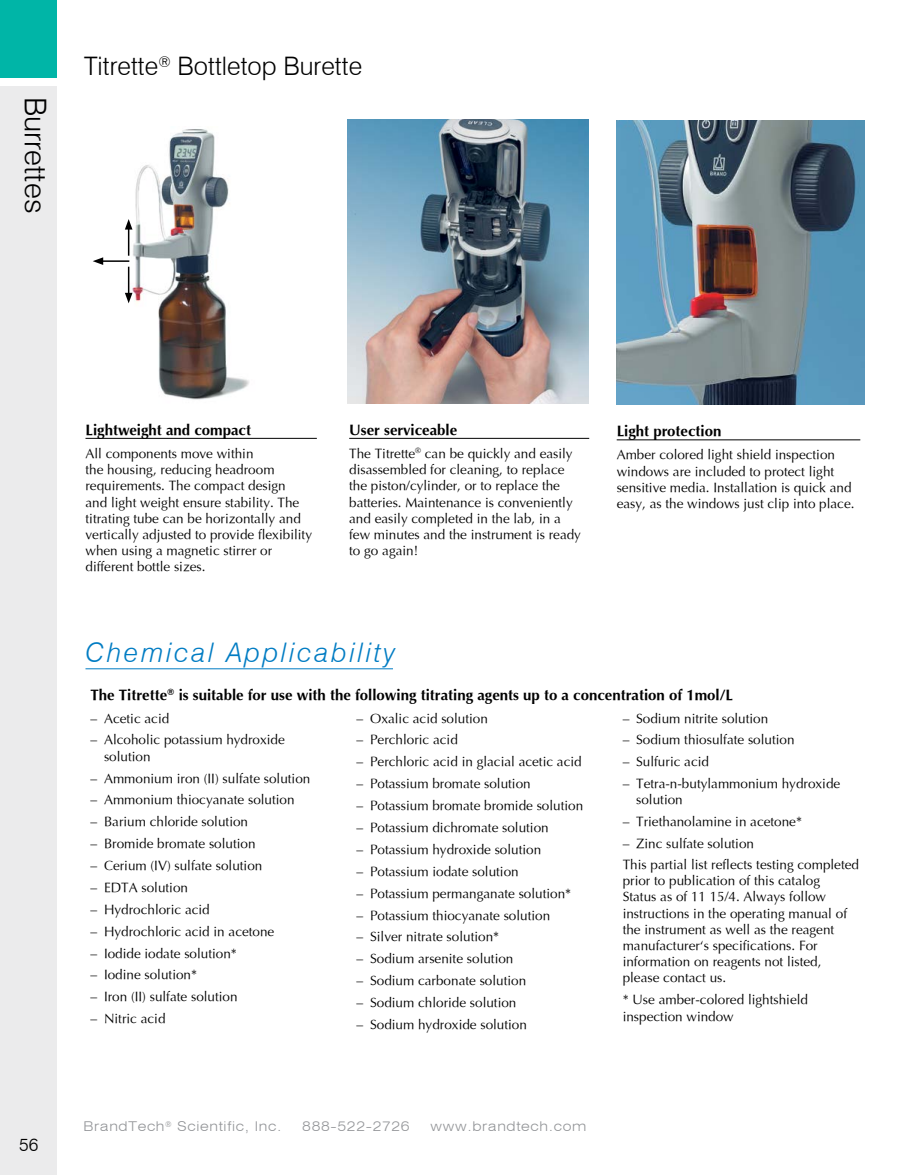
<style>
.page{position:relative;width:918px;height:1175px;background:#fff}
.page>*{position:absolute;margin:0;border:0;box-sizing:border-box;transform-origin:0 0}
.t1{font:300 30px "Swiss 721 BT";color:#000}
.t2{font:italic 300 27px "Swiss 721 BT";letter-spacing:.1em;color:#007cc3}
.t3{font:300 25.5px "Swiss 721 BT";color:#000}
.t4{font:300 18px "Swiss 721 BT";color:#000}
.t5{font:700 15px "Optima";color:#000}
.t6{font:13.5px/16.2px "Optima";color:#000}
.t7{font:300 expanded 13.5px "Swiss 721 BT";letter-spacing:.05em;color:#939598}
</style>
<div class="page">
<div style="left:0;top:0;width:57px;height:78px;background:#00b5a7"></div>
<div style="left:0;top:86px;width:57px;height:1088px;background:#ebebec"></div>
<hr style="left:86px;top:668px;width:307px;height:1px;background:#007cc3">
<img style="left:103px;top:129px;width:146px;height:271px">
<hr style="left:86px;top:438px;width:231px;height:1px;background:#000">
<img style="left:347px;top:119px;width:241px;height:284px">
<img style="left:617px;top:120px;width:247px;height:284px">
<hr style="left:349px;top:438px;width:240px;height:1px;background:#000">
<hr style="left:617px;top:439px;width:243px;height:1px;background:#000">
<svg style="left:125px;top:219px;width:7px;height:37px"></svg>
<svg style="left:125px;top:267px;width:7px;height:36px"></svg>
<hr style="left:101px;top:260px;width:28px;height:2px;background:#000">
<svg style="left:93px;top:257px;width:10px;height:8px"></svg>
<h1 class="t1" style="left:54px;top:97px;width:118px;rotate:90deg">Burrettes</h1>
<h3 class="t3" style="left:84px;top:50px;width:280px">Titrette<sup>®</sup> Bottletop Burette</h3>
<h3 class="t4" style="left:19px;top:1133px;width:21px">56</h3>
<p class="t5" style="left:86px;top:421px;width:167px">Lightweight and compact</p>
<p class="t6" style="left:86px;top:445px;width:228px">All components move within<br>the housing, reducing headroom requirements. The compact design<br>and light weight ensure stability. The titrating tube can be horizontally and vertically adjusted to provide flexibility when using a magnetic stirrer or different bottle sizes.</p>
<p class="t5" style="left:349px;top:421px;width:110px">User serviceable</p>
<p class="t6" style="left:349px;top:445px;width:233px">The Titrette<sup>®</sup> can be quickly and easily disassembled for cleaning, to replace the piston/cylinder, or to replace the batteries. Maintenance is conveniently and easily completed in the lab, in a few minutes and the instrument is ready to go again!</p>
<p class="t5" style="left:617px;top:422px;width:106px">Light protection</p>
<p class="t6" style="left:617px;top:447px;width:239px">Amber colored light shield inspection windows are included to protect light sensitive media. Installation is quick and easy, as the windows just clip into place.</p>
<h2 class="t2" style="left:86px;top:636px;width:312px">Chemical Applicability</h2>
<p class="t5" style="left:91px;top:686px;width:644px">The Titrette<sup>®</sup> is suitable for use with the following titrating agents up to a concentration of 1mol/L</p>
<p class="t6" style="left:91px;top:710px;width:80px">– Acetic acid</p>
<p class="t6" style="left:104px;top:732px;width:182px;text-indent:-14px">– Alcoholic potassium hydroxide solution</p>
<p class="t6" style="left:91px;top:770px;width:221px">– Ammonium iron (II) sulfate solution</p>
<p class="t6" style="left:91px;top:792px;width:206px">– Ammonium thiocyanate solution</p>
<p class="t6" style="left:91px;top:813px;width:159px">– Barium chloride solution</p>
<p class="t6" style="left:91px;top:835px;width:167px">– Bromide bromate solution</p>
<p class="t6" style="left:91px;top:857px;width:173px">– Cerium (IV) sulfate solution</p>
<p class="t6" style="left:91px;top:879px;width:99px">– EDTA solution</p>
<p class="t6" style="left:91px;top:901px;width:121px">– Hydrochloric acid</p>
<p class="t6" style="left:91px;top:923px;width:185px">– Hydrochloric acid in acetone</p>
<p class="t6" style="left:91px;top:945px;width:148px">– Iodide iodate solution*</p>
<p class="t6" style="left:91px;top:967px;width:108px">– Iodine solution*</p>
<p class="t6" style="left:91px;top:988px;width:149px">– Iron (II) sulfate solution</p>
<p class="t6" style="left:91px;top:1010px;width:77px">– Nitric acid</p>
<p class="t6" style="left:357px;top:710px;width:133px">– Oxalic acid solution</p>
<p class="t6" style="left:357px;top:732px;width:103px">– Perchloric acid</p>
<p class="t6" style="left:357px;top:754px;width:227px">– Perchloric acid in glacial acetic acid</p>
<p class="t6" style="left:357px;top:775px;width:176px">– Potassium bromate solution</p>
<p class="t6" style="left:357px;top:797px;width:228px">– Potassium bromate bromide solution</p>
<p class="t6" style="left:357px;top:819px;width:194px">– Potassium dichromate solution</p>
<p class="t6" style="left:357px;top:841px;width:186px">– Potassium hydroxide solution</p>
<p class="t6" style="left:357px;top:863px;width:164px">– Potassium iodate solution</p>
<p class="t6" style="left:357px;top:885px;width:216px">– Potassium permanganate solution*</p>
<p class="t6" style="left:357px;top:907px;width:195px">– Potassium thiocyanate solution</p>
<p class="t6" style="left:357px;top:929px;width:144px">– Silver nitrate solution*</p>
<p class="t6" style="left:357px;top:950px;width:158px">– Sodium arsenite solution</p>
<p class="t6" style="left:357px;top:972px;width:171px">– Sodium carbonate solution</p>
<p class="t6" style="left:357px;top:994px;width:161px">– Sodium chloride solution</p>
<p class="t6" style="left:357px;top:1016px;width:172px">– Sodium hydroxide solution</p>
<p class="t6" style="left:623px;top:710px;width:147px">– Sodium nitrite solution</p>
<p class="t6" style="left:623px;top:732px;width:173px">– Sodium thiosulfate solution</p>
<p class="t6" style="left:623px;top:754px;width:88px">– Sulfuric acid</p>
<p class="t6" style="left:636px;top:775px;width:206px;text-indent:-14px">– Tetra-n-butylammonium hydroxide solution</p>
<p class="t6" style="left:623px;top:813px;width:181px">– Triethanolamine in acetone*</p>
<p class="t6" style="left:623px;top:833px;width:238px;line-height:20.9px">– Zinc sulfate solution<br>This partial list reflects testing completed</p>
<p class="t6" style="left:623px;top:872px;width:226px">prior to publication of this catalog Status as of 11 15/4. Always follow instructions in the operating manual of the instrument as well as the reagent manufacturer‘s specifications. For information on reagents not listed, please contact us.</p>
<p class="t6" style="left:623px;top:991px;width:187px">* Use amber-colored lightshield inspection window</p>
<p class="t7" style="left:84px;top:1118px;width:199px">BrandTech<sup>®</sup> Scientific, Inc.</p>
<p class="t7" style="left:302px;top:1118px;width:109px">888-522-2726</p>
<p class="t7" style="left:431px;top:1118px;width:157px">www.brandtech.com</p>
</div>
